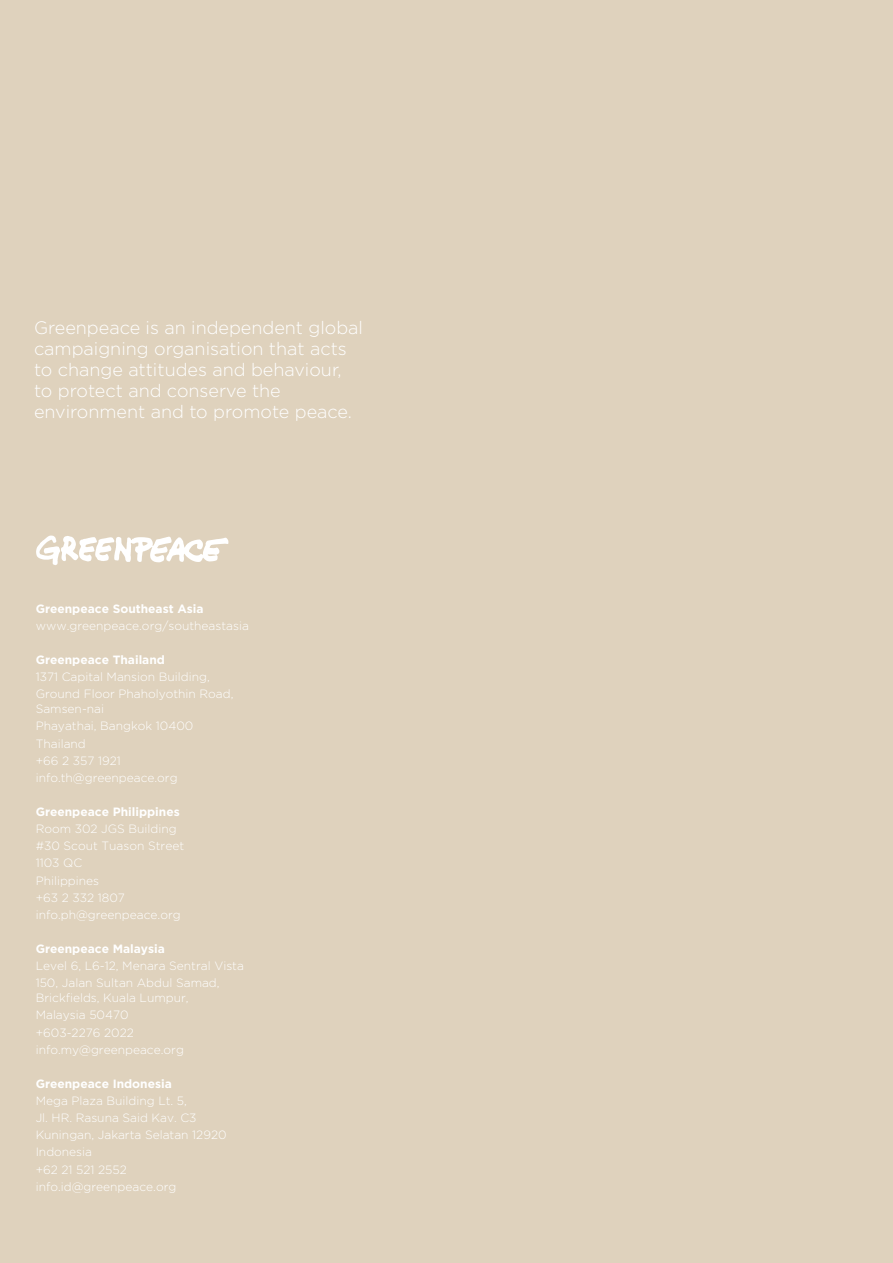
<style>
.page{position:relative;width:893px;height:1263px;background:#dfd2bd}
.page>*{position:absolute;margin:0;border:0;box-sizing:border-box;transform-origin:0 0}
.t1{font:300 18px/21px "Gotham";color:#fff}
.t2{font:300 12px/17.1px "Gotham";color:#fff}
.t3{font:700 12px "Gotham";color:#fff}
</style>
<div class="page">
<svg style="left:36px;top:535px;width:192px;height:30px"></svg>
<h1 class="t1" style="left:34px;top:316px;width:331px">Greenpeace is an independent global campaigning organisation that acts to change attitudes and behaviour, to protect and conserve the environment and to promote peace.</h1>
<p class="t3" style="left:36px;top:600px;width:169px">Greenpeace Southeast Asia</p>
<p class="t2" style="left:36px;top:617px;width:215px">www.greenpeace.org/southeastasia</p>
<p class="t3" style="left:36px;top:652px;width:131px">Greenpeace Thailand</p>
<p class="t2" style="left:36px;top:668px;width:199px">1371 Capital Mansion Building,<br>Ground Floor Phaholyothin Road,</p>
<p class="t2" style="left:36px;top:700px;width:159px">Samsen-nai<br>Phayathai, Bangkok 10400<br>Thailand<br>+66 2 357 1921 info.th@greenpeace.org</p>
<p class="t3" style="left:36px;top:804px;width:146px">Greenpeace Philippines</p>
<p class="t2" style="left:36px;top:820px;width:150px">Room 302 JGS Building #30 Scout Tuason Street<br>1103 QC<br>Philippines<br>+63 2 332 1807 info.ph@greenpeace.org</p>
<p class="t3" style="left:36px;top:941px;width:131px">Greenpeace Malaysia</p>
<p class="t2" style="left:36px;top:957px;width:210px">Level 6, L6-12, Menara Sentral Vista<br>150, Jalan Sultan Abdul Samad,</p>
<p class="t2" style="left:36px;top:989px;width:154px">Brickfields, Kuala Lumpur,<br>Malaysia 50470 +603-2276 2022 info.my@greenpeace.org</p>
<p class="t3" style="left:36px;top:1076px;width:138px">Greenpeace Indonesia</p>
<p class="t2" style="left:36px;top:1092px;width:192px">Mega Plaza Building Lt. 5,<br>Jl. HR. Rasuna Said Kav. C3<br>Kuningan, Jakarta Selatan 12920<br>Indonesia<br>+62 21 521 2552 info.id@greenpeace.org</p>
</div>
